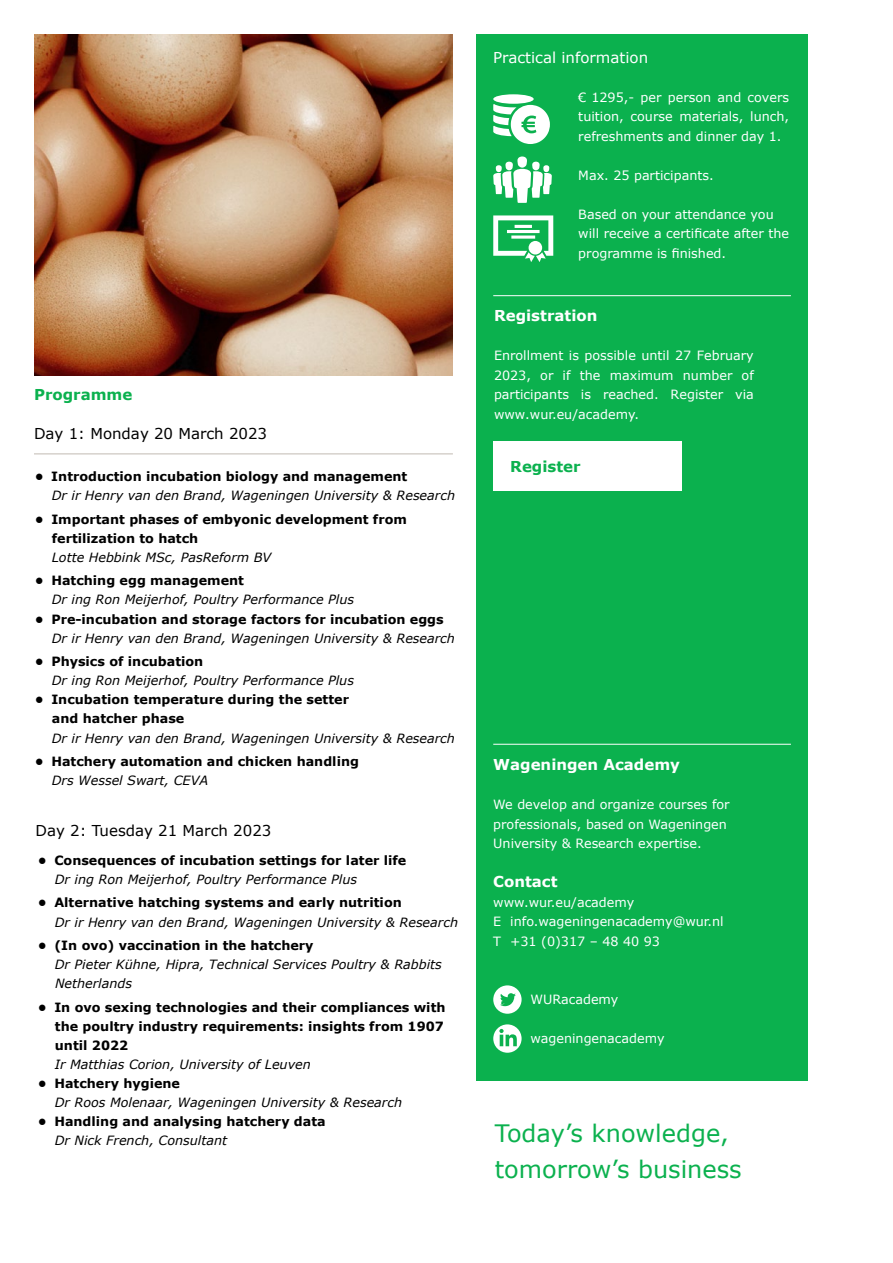
<style>
.page{position:relative;width:893px;height:1263px;background:#fff}
.page>*{position:absolute;margin:0;border:0;box-sizing:border-box;transform-origin:0 0}
.t1{font:24px/36px "Verdana";color:#0bb14e}
.t2{font:15px "Verdana";color:#000}
.t3{font:700 15px "Verdana";color:#fff}
.t4{font:15px "Verdana";color:#fff}
.t5{font:700 15px "Verdana";color:#0bb14e}
.t6{font:700 12.75px/19.2px "Verdana";color:#000}
.t7{font:italic 12.75px/19.2px "Verdana";color:#000}
.t8{font:12.75px/19.5px "Verdana";color:#fff}
</style>
<div class="page">
<img style="left:34px;top:34px;width:419px;height:341px">
<div style="left:476px;top:34px;width:332px;height:707px;background:#0bb14e"></div>
<hr style="left:493px;top:295px;width:298px;height:1px;background:#fff">
<div style="left:493px;top:94px;width:41px;height:10px;background:#fff;border-radius:50%"></div>
<svg style="left:493px;top:104px;width:57px;height:40px"></svg>
<svg style="left:493px;top:156px;width:59px;height:47px"></svg>
<svg style="left:493px;top:215px;width:60px;height:47px"></svg>
<div style="left:493px;top:442px;width:188px;height:49px;background:#fff"></div>
<div style="left:476px;top:722px;width:332px;height:359px;background:#0bb14e"></div>
<hr style="left:493px;top:744px;width:298px;height:1px;background:#fff">
<svg style="left:493px;top:985px;width:29px;height:29px"></svg>
<svg style="left:493px;top:1024px;width:29px;height:29px"></svg>
<hr style="left:34px;top:453px;width:419px;height:1px;background:#d5d0cb">
<p class="t5" style="left:34px;top:383px;width:100px">Programme</p>
<p class="t2" style="left:34px;top:423px;width:235px">Day 1: Monday 20 March 2023</p>
<p class="t6" style="left:35px;top:467px;width:374px">• Introduction incubation biology and management</p>
<p class="t7" style="left:52px;top:486px;width:405px">Dr ir Henry van den Brand, Wageningen University &amp; Research</p>
<p class="t6" style="left:52px;top:509px;width:357px;text-indent:-17px">• Important phases of embyonic development from fertilization to hatch</p>
<p class="t7" style="left:52px;top:548px;width:221px">Lotte Hebbink MSc, PasReform BV</p>
<p class="t6" style="left:35px;top:571px;width:211px">• Hatching egg management</p>
<p class="t7" style="left:52px;top:590px;width:304px">Dr ing Ron Meijerhof, Poultry Performance Plus</p>
<p class="t6" style="left:35px;top:609px;width:410px">• Pre-incubation and storage factors for incubation eggs</p>
<p class="t7" style="left:52px;top:628px;width:405px">Dr ir Henry van den Brand, Wageningen University &amp; Research</p>
<p class="t6" style="left:35px;top:651px;width:170px">• Physics of incubation</p>
<p class="t7" style="left:52px;top:671px;width:304px">Dr ing Ron Meijerhof, Poultry Performance Plus</p>
<p class="t6" style="left:52px;top:690px;width:299px;text-indent:-17px">• Incubation temperature during the setter and hatcher phase</p>
<p class="t7" style="left:52px;top:728px;width:405px">Dr ir Henry van den Brand, Wageningen University &amp; Research</p>
<p class="t6" style="left:35px;top:751px;width:326px">• Hatchery automation and chicken handling</p>
<p class="t7" style="left:52px;top:771px;width:158px">Drs Wessel Swart, CEVA</p>
<p class="t2" style="left:35px;top:820px;width:237px">Day 2: Tuesday 21 March 2023</p>
<p class="t6" style="left:38px;top:850px;width:370px">• Consequences of incubation settings for later life</p>
<p class="t7" style="left:55px;top:870px;width:304px">Dr ing Ron Meijerhof, Poultry Performance Plus</p>
<p class="t6" style="left:38px;top:893px;width:366px">• Alternative hatching systems and early nutrition</p>
<p class="t7" style="left:55px;top:912px;width:405px">Dr ir Henry van den Brand, Wageningen University &amp; Research</p>
<p class="t6" style="left:38px;top:935px;width:277px">• (In ovo) vaccination in the hatchery</p>
<p class="t7" style="left:55px;top:955px;width:389px">Dr Pieter Kühne, Hipra, Technical Services Poultry &amp; Rabbits<br>Netherlands</p>
<p class="t6" style="left:55px;top:997px;width:392px;text-indent:-17px">• In ovo sexing technologies and their compliances with the poultry industry requirements: insights from 1907 until 2022</p>
<p class="t7" style="left:55px;top:1054px;width:257px">Ir Matthias Corion, University of Leuven</p>
<p class="t6" style="left:38px;top:1073px;width:144px">• Hatchery hygiene</p>
<p class="t7" style="left:55px;top:1093px;width:349px">Dr Roos Molenaar, Wageningen University &amp; Research</p>
<p class="t6" style="left:38px;top:1112px;width:289px">• Handling and analysing hatchery data</p>
<p class="t7" style="left:55px;top:1131px;width:174px">Dr Nick French, Consultant</p>
<p class="t4" style="left:493px;top:47px;width:156px">Practical information</p>
<p class="t8" style="left:578px;top:87px;width:212px;text-align:justify">€ 1295,- per person and covers tuition, course materials, lunch, refreshments and dinner day 1.</p>
<p class="t8" style="left:578px;top:165px;width:137px">Max. 25 participants.</p>
<p class="t8" style="left:578px;top:204px;width:212px">Based on your attendance you will receive a certificate after the programme is finished.</p>
<p class="t3" style="left:494px;top:305px;width:105px">Registration</p>
<p class="t8" style="left:494px;top:346px;width:261px;text-align:justify">Enrollment is possible until 27 February 2023, or if the maximum number of participants is reached. Register via www.wur.eu/academy.</p>
<p class="t5" style="left:510px;top:456px;width:72px">Register</p>
<p class="t3" style="left:493px;top:754px;width:188px">Wageningen Academy</p>
<p class="t8" style="left:493px;top:795px;width:238px">We develop and organize courses for professionals, based on Wageningen<br>University &amp; Research expertise.</p>
<p class="t3" style="left:493px;top:871px;width:66px">Contact</p>
<p class="t8" style="left:493px;top:892px;width:232px">www.wur.eu/academy<br>E info.wageningenacademy@wur.nl<br>T +31 (0)317 – 48 40 93</p>
<p class="t8" style="left:531px;top:990px;width:89px">WURacademy</p>
<p class="t8" style="left:531px;top:1029px;width:136px">wageningenacademy</p>
<h1 class="t1" style="left:495px;top:1115px;width:248px">Today’s knowledge, tomorrow’s business</h1>
</div>
